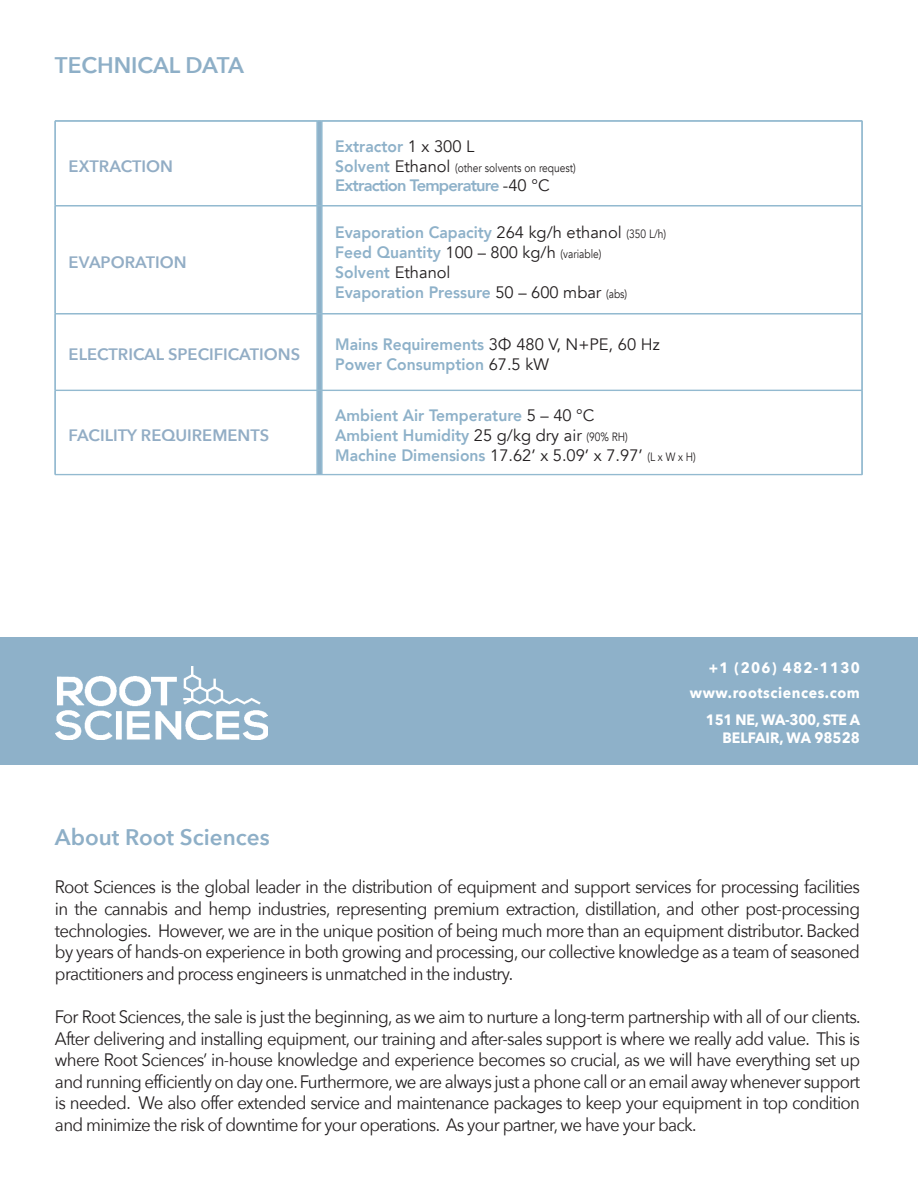
<style>
.page{position:relative;width:918px;height:1188px;background:#fff}
.page>*{position:absolute;margin:0;border:0;box-sizing:border-box;transform-origin:0 0}
.t1{font:600 22.5px "Avenir Next";color:#8eafc7}
.t2{font:18px/21.6px "Avenir Next";letter-spacing:-.04em;color:#231f20;text-align:justify;scale:.94 1}
.t3{font:800 16.5px "Avenir";color:#8eb1c9;scale:.95 1}
.t4{font:600 16.5px "Avenir Next";color:#92adc5}
.t5{font:16.5px "Avenir";color:#231f20}
.t6{font:800 16.5px "Avenir";letter-spacing:-.05em;color:#8eb1c9}
.t7{font:700 15px "Avenir Next";letter-spacing:.04em;color:#fff;scale:.94 1}
.t8{font:700 15px "Avenir Next";letter-spacing:-.02em;color:#fff;scale:.94 1}
.t9{font:700 15px "Avenir Next";letter-spacing:.09em;color:#fff;scale:.94 1}
.t10{font:700 15px "Avenir Next";color:#fff;scale:.94 1}
.t11{font:12px "Avenir";color:#231f20;scale:.85 1}
.s1{font-weight:400;color:#231f20}
.s2{font-weight:800;font-size:16.5px;color:#8eb1c9}
.s3{font-size:16.5px}
.s4{font-weight:400;font-size:12px;color:#231f20}
.s5{font-family:"Avenir Next";font-weight:400;color:#231f20}
.s6{font-weight:800;color:#8eb1c9}
.s7{font-size:12px}
</style>
<div class="page">
<div style="left:0;top:638px;width:918px;height:127px;background:#8eb1c9"></div>
<img style="left:56px;top:666px;width:211px;height:73px">
<hr style="left:55px;top:121px;width:262px;height:1px;background:#93bad0">
<hr style="left:55px;top:121px;width:1px;height:85px;background:#93bad0">
<hr style="left:322px;top:121px;width:540px;height:1px;background:#93bad0">
<hr style="left:322px;top:121px;width:1px;height:85px;background:#93bad0">
<hr style="left:862px;top:121px;width:1px;height:85px;background:#93bad0">
<hr style="left:55px;top:205px;width:262px;height:1px;background:#93bad0">
<hr style="left:55px;top:206px;width:262px;height:1px;background:#93bad0">
<hr style="left:55px;top:206px;width:1px;height:108px;background:#93bad0">
<hr style="left:322px;top:205px;width:540px;height:1px;background:#93bad0">
<hr style="left:322px;top:206px;width:540px;height:1px;background:#93bad0">
<hr style="left:322px;top:206px;width:1px;height:108px;background:#93bad0">
<hr style="left:862px;top:206px;width:1px;height:108px;background:#93bad0">
<hr style="left:55px;top:313px;width:262px;height:1px;background:#93bad0">
<hr style="left:55px;top:314px;width:262px;height:1px;background:#93bad0">
<hr style="left:55px;top:314px;width:1px;height:76px;background:#93bad0">
<hr style="left:322px;top:313px;width:540px;height:1px;background:#93bad0">
<hr style="left:322px;top:314px;width:540px;height:1px;background:#93bad0">
<hr style="left:322px;top:314px;width:1px;height:76px;background:#93bad0">
<hr style="left:862px;top:314px;width:1px;height:76px;background:#93bad0">
<hr style="left:55px;top:390px;width:262px;height:1px;background:#93bad0">
<hr style="left:55px;top:391px;width:1px;height:83px;background:#93bad0">
<hr style="left:322px;top:390px;width:540px;height:1px;background:#93bad0">
<hr style="left:322px;top:391px;width:1px;height:83px;background:#93bad0">
<hr style="left:862px;top:390px;width:1px;height:85px;background:#93bad0">
<hr style="left:55px;top:474px;width:262px;height:1px;background:#93bad0">
<svg style="left:317px;top:121px;width:5px;height:354px;background:#90b4cb"></svg>
<hr style="left:322px;top:474px;width:540px;height:1px;background:#93bad0">
<p class="t1" style="left:55px;top:46px;width:191px">TECHNICAL DATA</p>
<p class="t4" style="left:69px;top:152px;width:106px">EXTRACTION</p>
<p class="t4" style="left:69px;top:248px;width:120px">EVAPORATION</p>
<p class="t4" style="left:69px;top:340px;width:233px">ELECTRICAL SPECIFICATIONS</p>
<p class="t4" style="left:69px;top:421px;width:202px">FACILITY REQUIREMENTS</p>
<p class="t3" style="left:335px;top:133px;width:148px">Extractor <span class="s1">1 x 300 L</span></p>
<p class="t11" style="left:335px;top:160px;width:285px"><span class="s2">Solvent</span> <span class="s3">Ethanol</span> (other solvents on request)</p>
<p class="t6" style="left:335px;top:173px;width:216px">Extraction Temperature <span class="s1">-40 °C</span></p>
<p class="t3" style="left:335px;top:220px;width:350px">Evaporation Capacity <span class="s1">264 kg/h ethanol</span> <span class="s4">(350 L/h)</span></p>
<p class="t3" style="left:335px;top:239px;width:282px">Feed Quantity <span class="s1">100 – 800 kg/h</span> <span class="s4">(variable)</span></p>
<p class="t3" style="left:335px;top:259px;width:123px">Solvent <span class="s1">Ethanol</span></p>
<p class="t3" style="left:335px;top:279px;width:309px">Evaporation Pressure <span class="s1">50 – 600 mbar</span> <span class="s4">(abs)</span></p>
<p class="t3" style="left:335px;top:332px;width:343px">Mains Requirements <span class="s1">3</span><span class="s5">Φ</span> <span class="s1">480 V, N+PE, 60 Hz</span></p>
<p class="t3" style="left:335px;top:352px;width:226px">Power Consumption <span class="s1">67.5 kW</span></p>
<p class="t3" style="left:335px;top:402px;width:274px">Ambient Air Temperature <span class="s1">5 – 40 °C</span></p>
<p class="t3" style="left:335px;top:422px;width:309px">Ambient Humidity <span class="s1">25 g/kg dry air</span> <span class="s4">(90% RH)</span></p>
<p class="t5" style="left:335px;top:445px;width:362px"><span class="s6">Machine Dimensions</span> 17.62’ x 5.09’ x 7.97’ <span class="s7">(L x W x H)</span></p>
<p class="t9" style="left:709px;top:655px;width:162px">+1 (206) 482-1130</p>
<p class="t7" style="left:690px;top:680px;width:182px">www.rootsciences.com</p>
<p class="t8" style="left:706px;top:707px;width:166px">151 NE, WA-300, STE A</p>
<p class="t10" style="left:723px;top:725px;width:148px">BELFAIR, WA 98528</p>
<p class="t1" style="left:55px;top:818px;width:216px">About Root Sciences</p>
<p class="t2" style="left:55px;top:876px;width:858px">Root Sciences is the global leader in the distribution of equipment and support services for processing facilities in the cannabis and hemp industries, representing premium extraction, distillation, and other post-processing technologies. However, we are in the unique position of being much more than an equipment distributor. Backed by years of hands-on experience in both growing and processing, our collective knowledge as a team of seasoned practitioners and process engineers is unmatched in the industry.</p>
<p class="t2" style="left:55px;top:1005px;width:859px">For Root Sciences, the sale is just the beginning, as we aim to nurture a long-term partnership with all of our clients.<br>After delivering and installing equipment, our training and after-sales support is where we really add value. This is where Root Sciences’ in-house knowledge and experience becomes so crucial, as we will have everything set up and running efficiently on day one. Furthermore, we are always just a phone call or an email away whenever support is needed. We also offer extended service and maintenance packages to keep your equipment in top condition and minimize the risk of downtime for your operations. As your partner, we have your back.</p>
</div>
